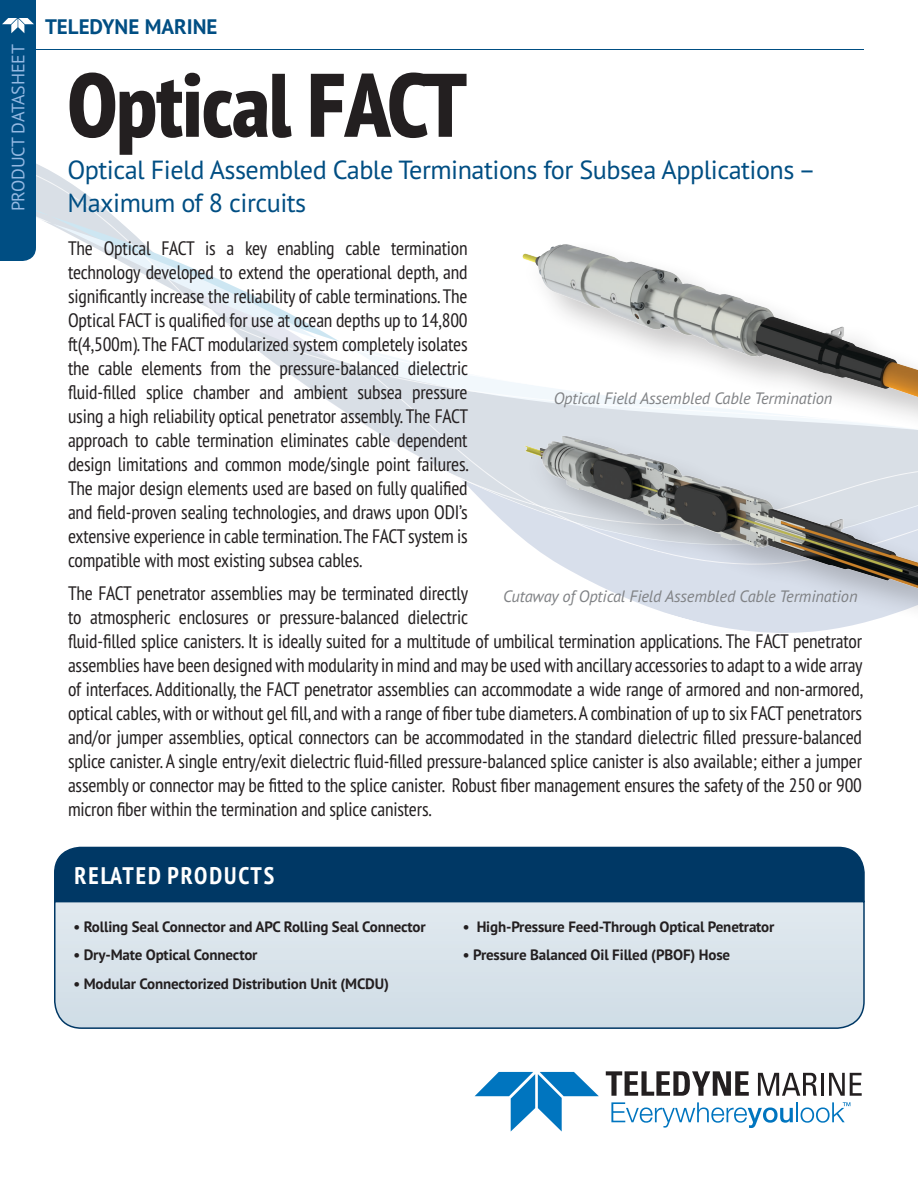
<style>
.page{position:relative;width:918px;height:1188px;background:#fff}
.page>*{position:absolute;margin:0;border:0;box-sizing:border-box;transform-origin:0 0}
.front_product_name{font:800 condensed 90px "PT Sans Pro";letter-spacing:-.01em;color:#231f20}
.front_product_subhea{font:26.25px/33px "PT Sans Pro";letter-spacing:-.02em;color:#004e83}
.features_head{font:700 condensed 24px "PT Sans Pro";letter-spacing:.08em;color:#fff}
.t1{font:700 21px "PT Sans Pro";color:#004e83}
.body_text{font:condensed 19.5px/24px "PT Sans Pro";letter-spacing:-.01em;color:#231f20;text-align:justify}
.t2{font:18px "PT Sans Pro";letter-spacing:-.01em;color:#95b9e2}
.t3{font:italic 16.5px "PT Sans Pro";letter-spacing:-.01em;color:#808285}
.feature_bullets{font:700 15px "PT Sans Pro";letter-spacing:-.01em;color:#231f20}
</style>
<div class="page">
<svg style="left:248px;top:342px;width:70px;height:52px"></svg>
<svg style="left:318px;top:343px;width:178px;height:172px"></svg>
<svg style="left:54px;top:903px;width:811px;height:126px;background:#d5e0e8"></svg>
<div style="left:54px;top:846px;width:811px;height:57px;background:#003865"></div>
<svg style="left:0;top:0;width:340px;height:342px"></svg>
<hr style="left:36px;top:49px;width:828px;height:1px;background:#004e83">
<svg style="left:606px;top:1071px;width:143px;height:25px"></svg>
<svg style="left:758px;top:1073px;width:59px;height:23px"></svg>
<hr style="left:821px;top:1073px;width:3px;height:23px;background:#231f20">
<svg style="left:829px;top:1073px;width:33px;height:23px"></svg>
<svg style="left:611px;top:1102px;width:182px;height:26px"></svg>
<hr style="left:796px;top:1102px;width:2px;height:20px;background:#0075bf">
<svg style="left:801px;top:1102px;width:49px;height:21px"></svg>
<svg style="left:475px;top:1072px;width:124px;height:60px"></svg>
<img style="left:488px;top:244px;width:430px;height:245px">
<div style="left:522px;top:432px;width:396px;height:197px;background:#231f20;opacity:.25"></div>
<img style="left:496px;top:387px;width:422px;height:218px">
<p class="t2" style="left:7px;top:211px;width:169px;rotate:-90deg">PRODUCT DATASHEET</p>
<p class="t1" style="left:45px;top:13px;width:174px">TELEDYNE MARINE</p>
<p class="front_product_name" style="left:68px;top:46px;width:401px">Optical FACT</p>
<p class="front_product_subhea" style="left:68px;top:152px;width:750px">Optical Field Assembled Cable Terminations for Subsea Applications –<br>Maximum of 8 circuits</p>
<p class="body_text" style="left:68px;top:235px;width:402px">The Optical FACT is a key enabling cable termination technology developed to extend the operational depth, and significantly increase the reliability of cable terminations. The Optical FACT is qualified for use at ocean depths up to 14,800 ft(4,500m). The FACT modularized system completely isolates the cable elements from the pressure-balanced dielectric fluid-filled splice chamber and ambient subsea pressure using a high reliability optical penetrator assembly. The FACT approach to cable termination eliminates cable dependent design limitations and common mode/single point failures.<br>The major design elements used are based on fully qualified and field-proven sealing technologies, and draws upon ODI’s extensive experience in cable termination. The FACT system is compatible with most existing subsea cables.</p>
<p class="body_text" style="left:68px;top:580px;width:797px;text-align:left">The FACT penetrator assemblies may be terminated directly<br>to atmospheric enclosures or pressure-balanced dielectric<br>fluid-filled splice canisters. It is ideally suited for a multitude of umbilical termination applications. The FACT penetrator assemblies have been designed with modularity in mind and may be used with ancillary accessories to adapt to a wide array of interfaces. Additionally, the FACT penetrator assemblies can accommodate a wide range of armored and non-armored, optical cables, with or without gel fill, and with a range of fiber tube diameters. A combination of up to six FACT penetrators and/or jumper assemblies, optical connectors can be accommodated in the standard dielectric filled pressure-balanced splice canister. A single entry/exit dielectric fluid-filled pressure-balanced splice canister is also available; either a jumper assembly or connector may be fitted to the splice canister. Robust fiber management ensures the safety of the 250 or 900 micron fiber within the termination and splice canisters.</p>
<p class="t3" style="left:554px;top:387px;width:280px">Optical Field Assembled Cable Termination</p>
<p class="t3" style="left:503px;top:585px;width:356px">Cutaway of Optical Field Assembled Cable Termination</p>
<p class="features_head" style="left:74px;top:859px;width:201px">RELATED PRODUCTS</p>
<p class="feature_bullets" style="left:74px;top:917px;width:354px">• Rolling Seal Connector and APC Rolling Seal Connector</p>
<p class="feature_bullets" style="left:74px;top:945px;width:186px">• Dry-Mate Optical Connector</p>
<p class="feature_bullets" style="left:74px;top:974px;width:317px">• Modular Connectorized Distribution Unit (MCDU)</p>
<p class="feature_bullets" style="left:463px;top:917px;width:313px">• High-Pressure Feed-Through Optical Penetrator</p>
<p class="feature_bullets" style="left:463px;top:945px;width:269px">• Pressure Balanced Oil Filled (PBOF) Hose</p>
</div>
